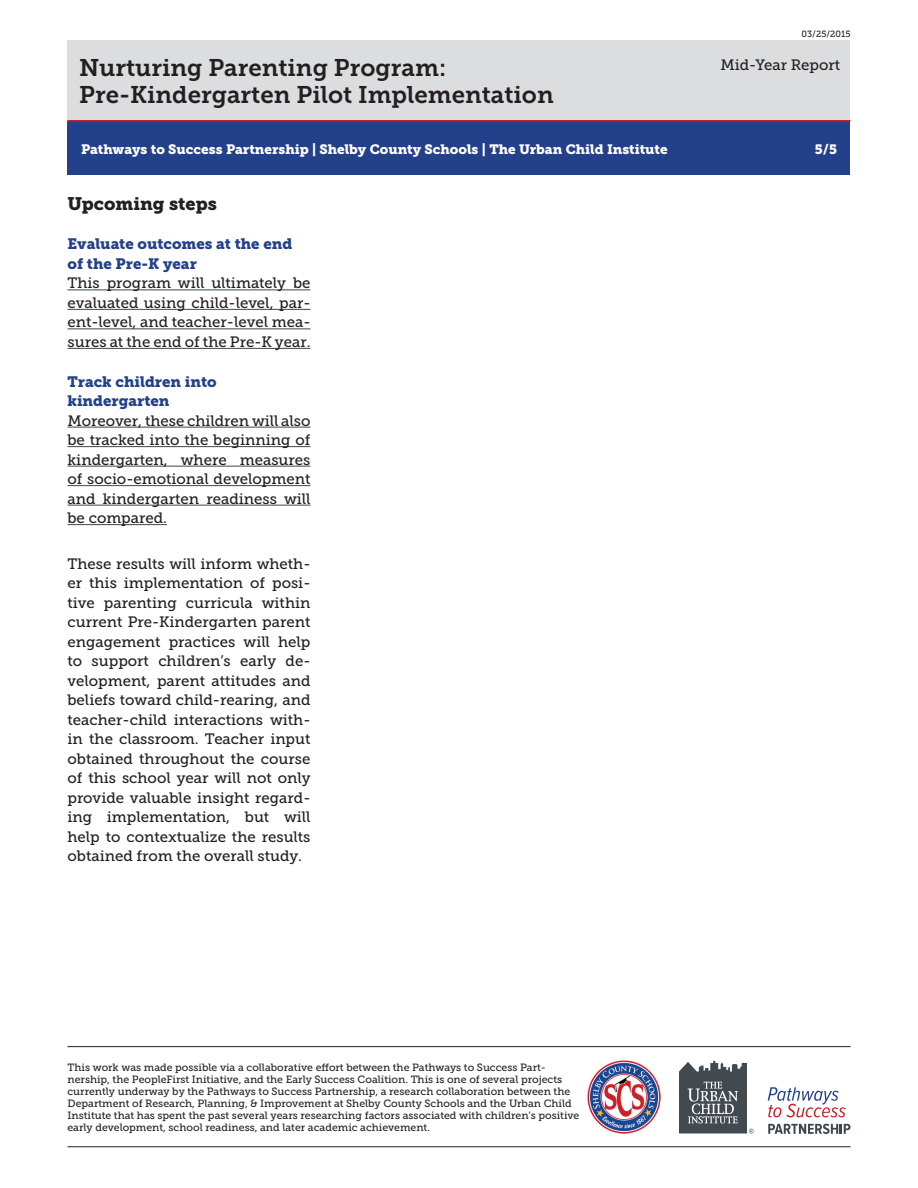
<style>
.page{position:relative;width:918px;height:1188px;background:#fff}
.page>*{position:absolute;margin:0;border:0;box-sizing:border-box;transform-origin:0 0}
.t1{font:24px/27px "Museo Slab 700";color:#231f20}
.t2{font:18px "Museo Slab 900";color:#231f20}
.t3{font:15px/19.5px "Museo Slab 500";color:#231f20;text-align:justify}
.t4{font:15px/19.5px "Museo Slab 900";color:#23418b}
.t5{font:13.5px "Museo Slab 900";color:#fff}
.t6{font:10.5px/12px "Museo Slab 500";color:#231f20}
.t7{font:9px "Museo Slab 500";color:#231f20}
</style>
<div class="page">
<div style="left:68px;top:40px;width:782px;height:82px;background:#dcdddf"></div>
<img style="left:587px;top:1060px;width:74px;height:74px">
<svg style="left:679px;top:1060px;width:74px;height:74px"></svg>
<svg style="left:679px;top:1061px;width:75px;height:72px"></svg>
<svg style="left:768px;top:1087px;width:78px;height:30px"></svg>
<svg style="left:768px;top:1124px;width:82px;height:10px"></svg>
<hr style="left:68px;top:1046px;width:782px;height:1px;background:#231f20">
<hr style="left:68px;top:1146px;width:782px;height:1px;background:#231f20">
<div style="left:68px;top:122px;width:782px;height:54px;background:#23418b"></div>
<hr style="left:68px;top:289px;width:242px;height:1px;background:#3f464d">
<hr style="left:68px;top:309px;width:242px;height:1px;background:#3f464d">
<hr style="left:68px;top:328px;width:242px;height:1px;background:#3f464d">
<hr style="left:68px;top:348px;width:242px;height:1px;background:#3f464d">
<hr style="left:68px;top:427px;width:242px;height:1px;background:#3f464d">
<hr style="left:68px;top:446px;width:242px;height:1px;background:#3f464d">
<hr style="left:68px;top:466px;width:242px;height:1px;background:#3f464d">
<hr style="left:68px;top:485px;width:242px;height:1px;background:#3f464d">
<hr style="left:68px;top:505px;width:242px;height:1px;background:#3f464d">
<hr style="left:68px;top:524px;width:99px;height:1px;background:#3f464d">
<hr style="left:68px;top:120px;width:782px;height:2px;background:#c7202d">
<p class="t7" style="left:802px;top:29px;width:50px">03/25/2015</p>
<h1 class="t1" style="left:79px;top:54px;width:476px">Nurturing Parenting Program:<br>Pre-Kindergarten Pilot Implementation</h1>
<p class="t5" style="left:81px;top:141px;width:588px">Pathways to Success Partnership | Shelby County Schools | The Urban Child Institute</p>
<p class="t5" style="left:815px;top:141px;width:24px">5/5</p>
<p class="t3" style="left:720px;top:55px;width:121px">Mid-Year Report</p>
<p class="t2" style="left:68px;top:193px;width:151px">Upcoming steps</p>
<p class="t4" style="left:68px;top:235px;width:226px">Evaluate outcomes at the end of the Pre-K year</p>
<p class="t3" style="left:68px;top:274px;width:245px">This program will ultimately be evaluated using child-level, par&shy;ent-level, and teacher-level mea&shy;sures at the end of the Pre-K year.</p>
<p class="t4" style="left:68px;top:372px;width:151px">Track children into kindergarten</p>
<p class="t3" style="left:68px;top:411px;width:245px">Moreover, these children will also be tracked into the beginning of kindergarten, where measures of socio-emotional development and kindergarten readiness will be compared.</p>
<p class="t3" style="left:68px;top:554px;width:245px">These results will inform wheth&shy;er this implementation of posi&shy;tive parenting curricula within current Pre-Kindergarten parent engagement practices will help to support children’s early de&shy;velopment, parent attitudes and beliefs toward child-rearing, and teacher-child interactions with&shy;in the classroom. Teacher input obtained throughout the course of this school year will not only provide valuable insight regard&shy;ing implementation, but will help to contextualize the results obtained from the overall study.</p>
<p class="t6" style="left:68px;top:1061px;width:513px">This work was made possible via a collaborative effort between the Pathways to Success Part&shy;nership, the PeopleFirst Initiative, and the Early Success Coalition. This is one of several projects currently underway by the Pathways to Success Partnership, a research collaboration between the Department of Research, Planning, &amp; Improvement at Shelby County Schools and the Urban Child Institute that has spent the past several years researching factors associated with children’s positive early development, school readiness, and later academic achievement.</p>
</div>
